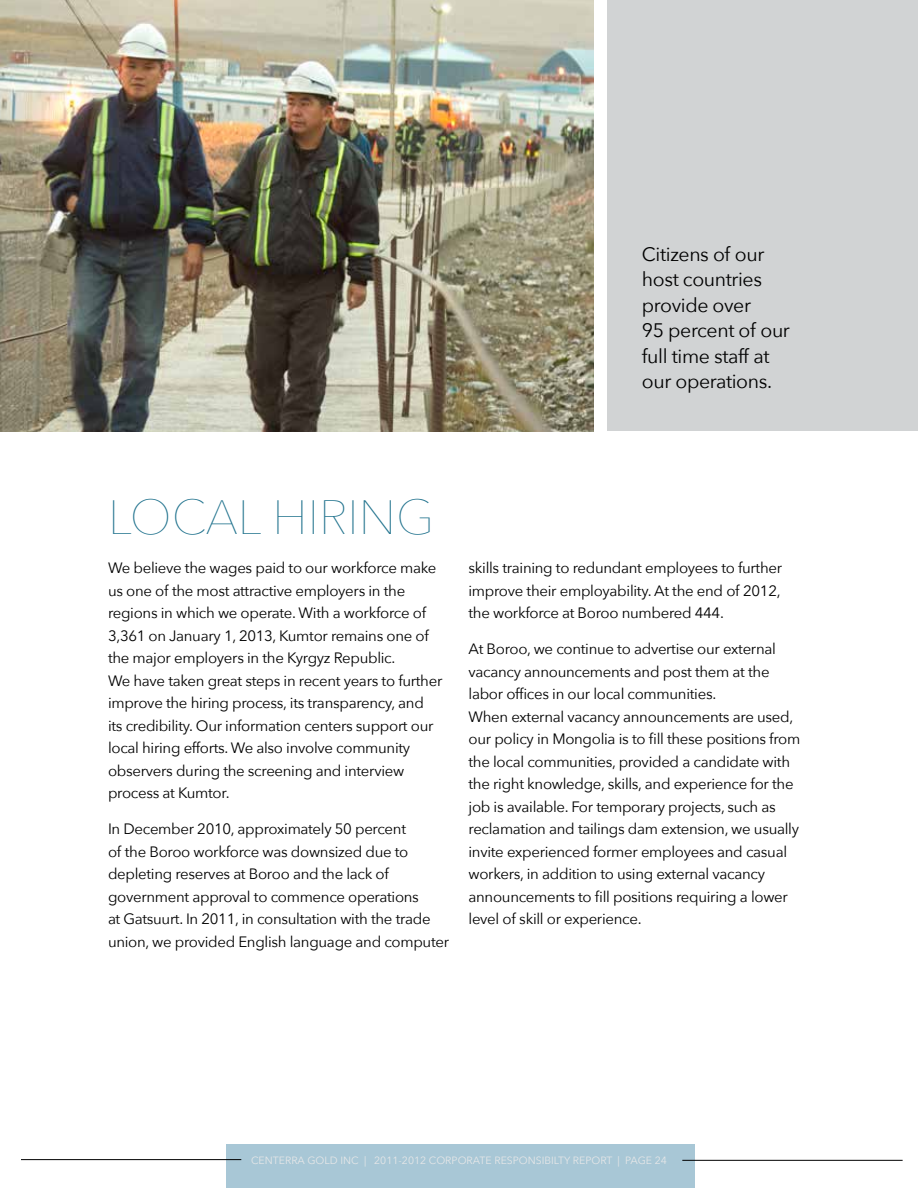
<style>
.page{position:relative;width:918px;height:1188px;background:#fff}
.page>*{position:absolute;margin:0;border:0;box-sizing:border-box;transform-origin:0 0}
.t1{font:200 48px "Avenir Next";color:#20728d}
.t2{font:19.5px/25.5px "Avenir Next";letter-spacing:-.02em;color:#000}
.t3{font:15px/22.5px "Avenir Next";letter-spacing:-.02em;color:#000}
.t4{font:10.5px "Avenir Next";color:#e6e7e8}
</style>
<div class="page">
<div style="left:226px;top:1144px;width:468px;height:44px;background:#a8c7d6"></div>
<hr style="left:21px;top:1159px;width:220px;height:1px;background:#000">
<hr style="left:682px;top:1160px;width:221px;height:1px;background:#000">
<img style="left:0;top:0;width:594px;height:432px">
<div style="left:608px;top:0;width:310px;height:430px;background:#d1d3d4"></div>
<h2 class="t2" style="left:642px;top:241px;width:150px">Citizens of our host countries provide over<br>95 percent of our full time staff at our operations.</h2>
<h1 class="t1" style="left:108px;top:489px;width:328px">LOCAL HIRING</h1>
<p class="t3" style="left:108px;top:557px;width:336px">We believe the wages paid to our workforce make us one of the most attractive employers in the regions in which we operate. With a workforce of 3,361 on January 1, 2013, Kumtor remains one of the major employers in the Kyrgyz Republic.<br>We have taken great steps in recent years to further improve the hiring process, its transparency, and<br>its credibility. Our information centers support our local hiring efforts. We also involve community observers during the screening and interview process at Kumtor.</p>
<p class="t3" style="left:108px;top:818px;width:343px">In December 2010, approximately 50 percent<br>of the Boroo workforce was downsized due to depleting reserves at Boroo and the lack of government approval to commence operations<br>at Gatsuurt. In 2011, in consultation with the trade union, we provided English language and computer</p>
<p class="t3" style="left:469px;top:557px;width:315px;text-align:justify">skills training to redundant employees to further improve their employability. At the end of 2012, the workforce at Boroo numbered 444.</p>
<p class="t3" style="left:469px;top:638px;width:333px">At Boroo, we continue to advertise our external vacancy announcements and post them at the labor offices in our local communities.<br>When external vacancy announcements are used, our policy in Mongolia is to fill these positions from the local communities, provided a candidate with the right knowledge, skills, and experience for the job is available. For temporary projects, such as reclamation and tailings dam extension, we usually invite experienced former employees and casual workers, in addition to using external vacancy announcements to fill positions requiring a lower level of skill or experience.</p>
<p class="t4" style="left:251px;top:1154px;width:417px">CENTERRA GOLD INC | 2011-2012 CORPORATE RESPONSIBILTY REPORT | PAGE 24</p>
</div>
